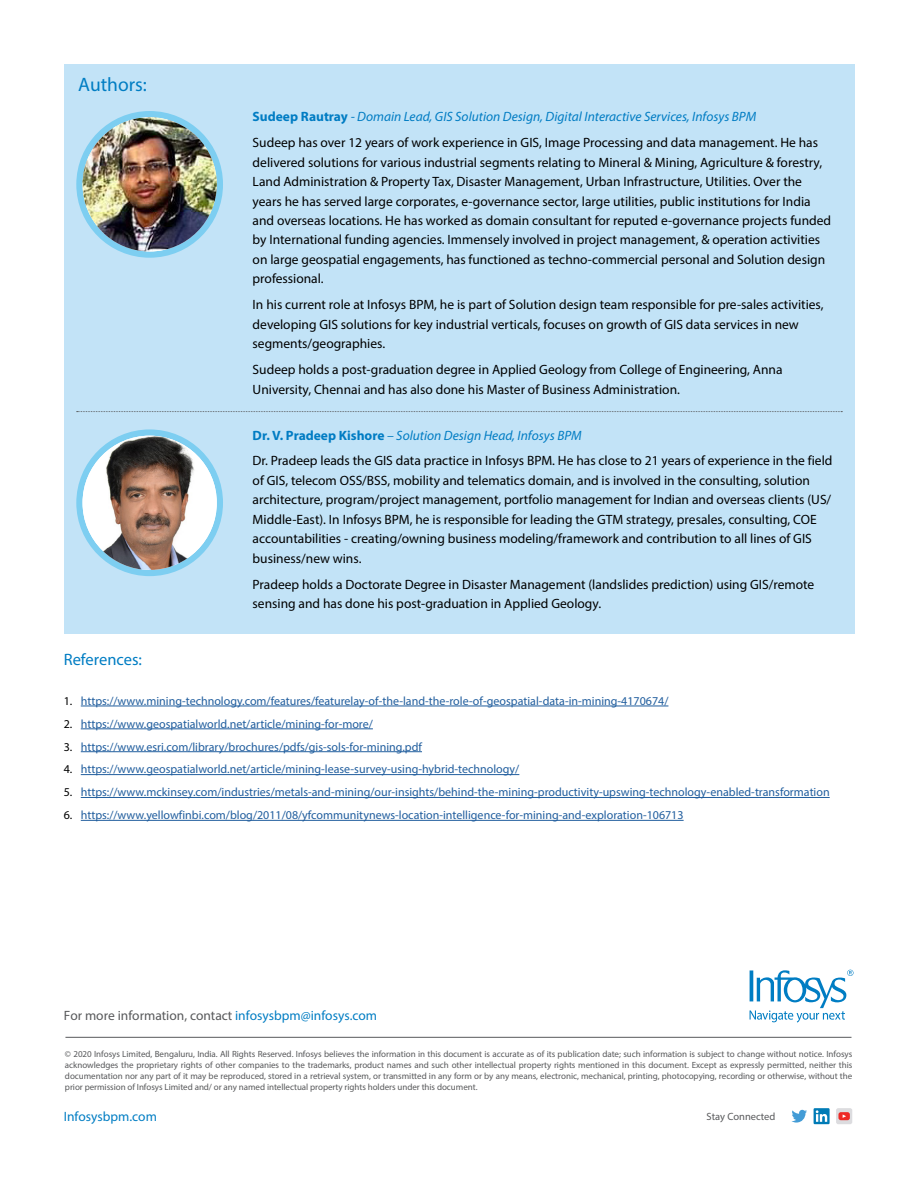
<style>
.page{position:relative;width:918px;height:1188px;background:#fff}
.page>*{position:absolute;margin:0;border:0;box-sizing:border-box;transform-origin:0 0}
.t1{font:19.5px "Myriad Pro";color:#007dc3}
.t2{font:16.5px "Myriad Pro";color:#007dc3}
.t3{font:13.5px/19.5px "Myriad Pro";color:#000}
.t4{font:13.5px "Myriad Pro";color:#58595b}
.t5{font:13.5px "Myriad Pro";color:#007dc3}
.t6{font:12px "Myriad Pro";color:#215e9e}
.t7{font:10.5px "Myriad Pro";color:#58595b}
.t8{font:9px/10.8px "Myriad Pro";letter-spacing:-.005em;color:#58595b;text-align:justify}
.s1{font-weight:700;color:#007cc3}
.s2{font-style:italic;color:#007cc3}
.s3{color:#000}
.s4{color:#007dc3}
</style>
<div class="page">
<svg style="left:791px;top:1110px;width:16px;height:13px"></svg>
<svg style="left:814px;top:1108px;width:16px;height:16px"></svg>
<svg style="left:816px;top:1110px;width:11px;height:12px"></svg>
<div style="left:836px;top:1108px;width:16px;height:16px;background:#dcdcdf;border-radius:2px"></div>
<svg style="left:838px;top:1112px;width:12px;height:8px"></svg>
<svg style="left:750px;top:970px;width:104px;height:53px"></svg>
<hr style="left:65px;top:1037px;width:787px;height:1px;background:#58595b">
<hr style="left:81px;top:706px;width:587px;height:1px;background:#215e9e">
<hr style="left:81px;top:729px;width:292px;height:1px;background:#215e9e">
<hr style="left:81px;top:751px;width:341px;height:1px;background:#215e9e">
<hr style="left:81px;top:774px;width:438px;height:1px;background:#215e9e">
<hr style="left:81px;top:797px;width:749px;height:1px;background:#215e9e">
<hr style="left:81px;top:820px;width:603px;height:1px;background:#215e9e">
<div style="left:64px;top:64px;width:790px;height:570px;background:#c2e3f7"></div>
<div style="left:76px;top:111px;width:147px;height:147px;background:#7dcef1;border-radius:50%"></div>
<img style="left:83px;top:117px;width:134px;height:135px;border-radius:67px">
<div style="left:76px;top:429px;width:147px;height:147px;background:#7dcef1;border-radius:50%"></div>
<img style="left:83px;top:436px;width:134px;height:134px;border-radius:67px">
<svg style="left:77px;top:411px;width:765px;height:1px"></svg>
<h1 class="t1" style="left:78px;top:73px;width:70px">Authors:</h1>
<p class="t3" style="left:253px;top:103px;width:567px;line-height:26px"><span class="s1">Sudeep Rautray</span> <span class="s2">- Domain Lead, GIS Solution Design, Digital Interactive Services, Infosys BPM<br></span>Sudeep has over 12 years of work experience in GIS, Image Processing and data management. He has</p>
<p class="t3" style="left:253px;top:152px;width:580px">delivered solutions for various industrial segments relating to Mineral &amp; Mining, Agriculture &amp; forestry, Land Administration &amp; Property Tax, Disaster Management, Urban Infrastructure, Utilities. Over the years he has served large corporates, e-governance sector, large utilities, public institutions for India and overseas locations. He has worked as domain consultant for reputed e-governance projects funded by International funding agencies. Immensely involved in project management, &amp; operation activities on large geospatial engagements, has functioned as techno-commercial personal and Solution design professional.</p>
<p class="t3" style="left:253px;top:295px;width:573px">In his current role at Infosys BPM, he is part of Solution design team responsible for pre-sales activities, developing GIS solutions for key industrial verticals, focuses on growth of GIS data services in new segments/geographies.</p>
<p class="t3" style="left:253px;top:360px;width:531px">Sudeep holds a post-graduation degree in Applied Geology from College of Engineering, Anna<br>University, Chennai and has also done his Master of Business Administration.</p>
<p class="t3" style="left:253px;top:422px;width:581px;line-height:26px"><span class="s1">Dr. V. Pradeep Kishore</span> <span class="s2">– Solution Design Head, Infosys BPM<br></span>Dr. Pradeep leads the GIS data practice in Infosys BPM. He has close to 21 years of experience in the field</p>
<p class="t3" style="left:253px;top:470px;width:580px">of GIS, telecom OSS/BSS, mobility and telematics domain, and is involved in the consulting, solution architecture, program/project management, portfolio management for Indian and overseas clients (US/ Middle-East). In Infosys BPM, he is responsible for leading the GTM strategy, presales, consulting, COE accountabilities - creating/owning business modeling/framework and contribution to all lines of GIS business/new wins.</p>
<p class="t3" style="left:253px;top:574px;width:563px">Pradeep holds a Doctorate Degree in Disaster Management (landslides prediction) using GIS/remote sensing and has done his post-graduation in Applied Geology.</p>
<p class="t2" style="left:64px;top:649px;width:80px">References:</p>
<p class="t6" style="left:64px;top:693px;width:606px"><span class="s3">1.</span> https://www.mining-technology.com/features/featurelay-of-the-land-the-role-of-geospatial-data-in-mining-4170674/</p>
<p class="t6" style="left:64px;top:716px;width:311px"><span class="s3">2.</span> https://www.geospatialworld.net/article/mining-for-more/</p>
<p class="t6" style="left:64px;top:739px;width:360px"><span class="s3">3.</span> https://www.esri.com/library/brochures/pdfs/gis-sols-for-mining.pdf</p>
<p class="t6" style="left:64px;top:762px;width:457px"><span class="s3">4.</span> https://www.geospatialworld.net/article/mining-lease-survey-using-hybrid-technology/</p>
<p class="t6" style="left:64px;top:785px;width:767px"><span class="s3">5.</span> https://www.mckinsey.com/industries/metals-and-mining/our-insights/behind-the-mining-productivity-upswing-technology-enabled-transformation</p>
<p class="t6" style="left:64px;top:808px;width:621px"><span class="s3">6.</span> https://www.yellowfinbi.com/blog/2011/08/yfcommunitynews-location-intelligence-for-mining-and-exploration-106713</p>
<p class="t4" style="left:64px;top:1007px;width:315px">For more information, contact <span class="s4">infosysbpm@infosys.com</span></p>
<p class="t8" style="left:65px;top:1049px;width:789px">© 2020 Infosys Limited, Bengaluru, India. All Rights Reserved. Infosys believes the information in this document is accurate as of its publication date; such information is subject to change without notice. Infosys acknowledges the proprietary rights of other companies to the trademarks, product names and such other intellectual property rights mentioned in this document. Except as expressly permitted, neither this documentation nor any part of it may be reproduced, stored in a retrieval system, or transmitted in any form or by any means, electronic, mechanical, printing, photocopying, recording or otherwise, without the prior permission of Infosys Limited and/ or any named intellectual property rights holders under this document.</p>
<p class="t5" style="left:64px;top:1108px;width:95px">Infosysbpm.com</p>
<p class="t7" style="left:707px;top:1110px;width:70px">Stay Connected</p>
</div>
